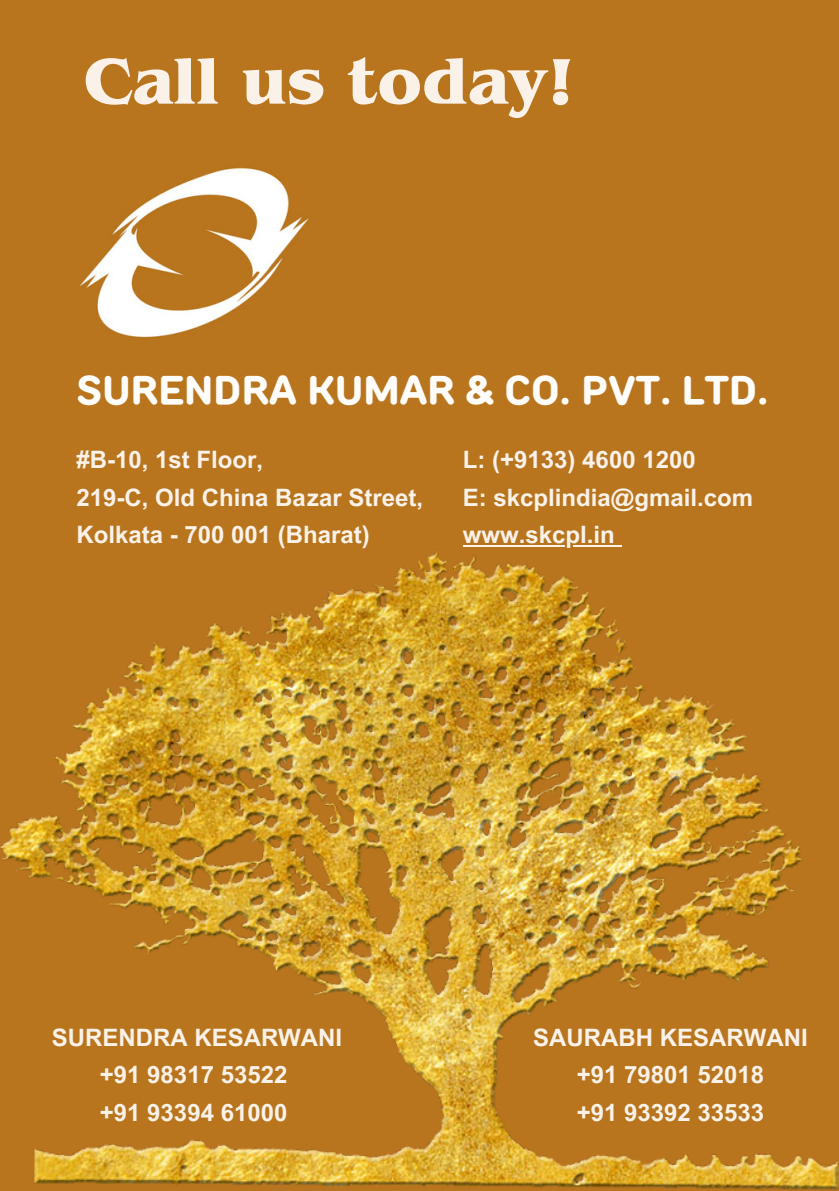
<style>
.page{position:relative;width:839px;height:1191px;background:#fff}
.page>*{position:absolute;margin:0;border:0;box-sizing:border-box;transform-origin:0 0}
.t1{font:700 67.6px "Benguiat Pro ITC";color:#faf2e9}
.t2{font:700 40px "TT Rounds Neue";color:#fefdfa}
.t3{font:700 24px/37.6px "Arial Unicode MS";color:#faf2e9;text-align:center}
</style>
<div class="page">
<div style="left:0;top:0;width:838px;height:1191px;background:#b8751e"></div>
<img style="left:79px;top:168px;width:230px;height:170px">
<img style="left:0;top:551px;width:838px;height:639px">
<hr style="left:463px;top:545px;width:152px;height:1px;background:#faf2e9">
<h2 class="t1" style="left:84px;top:57px;width:491px">Call us today!</h2>
<p class="t2" style="left:77px;top:364px;width:693px">SURENDRA KUMAR &amp; CO. PVT. LTD.</p>
<p class="t3" style="left:77px;top:440px;width:188px">#B-10, 1st Floor,</p>
<p class="t3" style="left:77px;top:477px;width:348px">219-C, Old China Bazar Street,</p>
<p class="t3" style="left:77px;top:515px;width:295px">Kolkata - 700 001 (Bharat)</p>
<p class="t3" style="left:463px;top:440px;width:234px">L: (+9133) 4600 1200</p>
<p class="t3" style="left:463px;top:477px;width:291px">E: skcplindia@gmail.com</p>
<p class="t3" style="left:463px;top:515px;width:153px">www.skcpl.in</p>
<h3 class="t3" style="left:52px;top:1017px;width:292px">SURENDRA KESARWANI +91 98317 53522<br>+91 93394 61000</h3>
<h3 class="t3" style="left:533px;top:1017px;width:276px">SAURABH KESARWANI +91 79801 52018<br>+91 93392 33533</h3>
</div>
